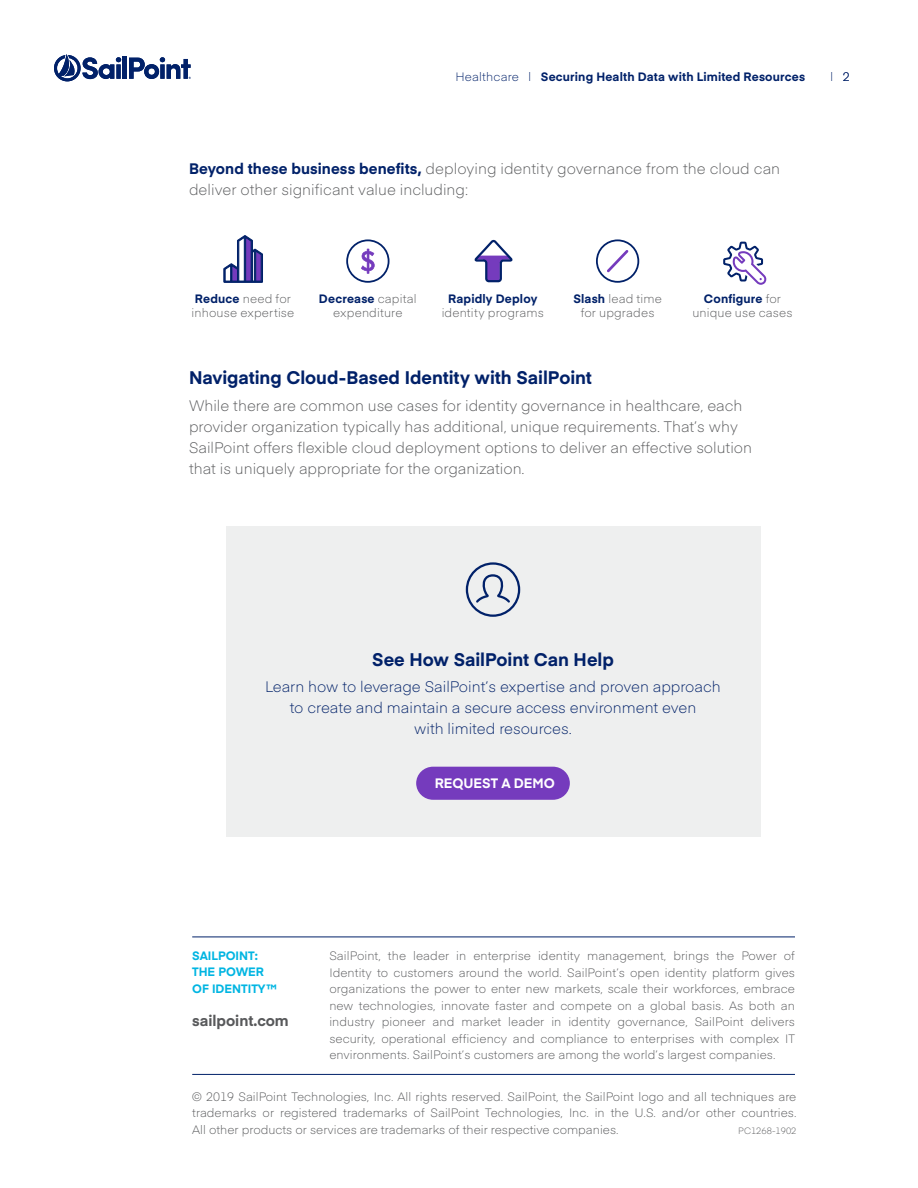
<style>
.page{position:relative;width:918px;height:1188px;background:#fff}
.page>*{position:absolute;margin:0;border:0;box-sizing:border-box;transform-origin:0 0}
.t1{font:700 18px "Eina 01";color:#012169}
.t2{font:300 15px/21px "Eina 01";color:#58595b}
.t3{font:300 15px/21px "Eina 01";color:#012169;text-align:center}
.t4{font:700 15px "Eina 01";color:#58595b}
.t5{font:700 13.5px "Eina 01";color:#fff}
.t6{font:300 12px/16.5px "Eina 01";letter-spacing:.005em;color:#58595b;text-align:center}
.t7{font:700 12px "Eina 01";letter-spacing:.015em;color:#012169}
.t8{font:700 12px/16.2px "Eina 01";color:#00b5e2}
.t9{font:300 12px "Eina 01";color:#012169}
.t10{font:300 9px "Eina 01";color:#58595b}
.s1{font-weight:300}
.s2{font-weight:700;color:#012169}
</style>
<div class="page">
<hr style="left:192px;top:1074px;width:603px;height:1px;background:#012169">
<hr style="left:192px;top:937px;width:603px;height:1px;background:#012169">
<hr style="left:123px;top:57px;width:4px;height:22px;background:#012169">
<svg style="left:129px;top:57px;width:62px;height:22px"></svg>
<svg style="left:54px;top:54px;width:67px;height:27px"></svg>
<div style="left:226px;top:526px;width:534px;height:311px;background:#eeefef"></div>
<div style="left:416px;top:767px;width:154px;height:33px;background:#753bbd;border-radius:17px"></div>
<svg style="left:466px;top:562px;width:54px;height:55px"></svg>
<svg style="left:346px;top:239px;width:44px;height:44px"></svg>
<svg style="left:474px;top:240px;width:39px;height:42px"></svg>
<svg style="left:596px;top:239px;width:43px;height:44px"></svg>
<svg style="left:723px;top:242px;width:44px;height:43px"></svg>
<svg style="left:223px;top:235px;width:40px;height:48px"></svg>
<p class="t7" style="left:455px;top:68px;width:351px"><span class="s1">Healthcare |</span> Securing Health Data with Limited Resources</p>
<p class="t9" style="left:830px;top:68px;width:5px">|</p>
<p class="t9" style="left:843px;top:68px;width:8px">2</p>
<p class="t2" style="left:189px;top:157px;width:593px"><span class="s2">Beyond these business benefits,</span> deploying identity governance from the cloud can deliver other significant value including:</p>
<p class="t6" style="left:192px;top:290px;width:104px;line-height:14.4px;text-align:left"><span class="s2">Reduce</span> need for inhouse expertise</p>
<p class="t6" style="left:319px;top:290px;width:99px;line-height:14.4px"><span class="s2">Decrease</span> capital expenditure</p>
<p class="t7" style="left:448px;top:290px;width:91px">Rapidly Deploy</p>
<p class="t6" style="left:442px;top:304px;width:104px">identity programs</p>
<p class="t6" style="left:573px;top:290px;width:90px;line-height:14.4px"><span class="s2">Slash</span> lead time for upgrades</p>
<p class="t6" style="left:692px;top:290px;width:102px;line-height:14.4px"><span class="s2">Configure</span> for unique use cases</p>
<h1 class="t1" style="left:189px;top:364px;width:404px">Navigating Cloud-Based Identity with SailPoint</h1>
<p class="t2" style="left:189px;top:394px;width:565px">While there are common use cases for identity governance in healthcare, each provider organization typically has additional, unique requirements. That’s why SailPoint offers flexible cloud deployment options to deliver an effective solution that is uniquely appropriate for the organization.</p>
<h1 class="t1" style="left:372px;top:646px;width:243px">See How SailPoint Can Help</h1>
<p class="t3" style="left:265px;top:675px;width:457px">Learn how to leverage SailPoint’s expertise and proven approach to create and maintain a secure access environment even<br>with limited resources.</p>
<p class="t5" style="left:435px;top:774px;width:122px">REQUEST A DEMO</p>
<p class="t8" style="left:192px;top:947px;width:86px">SAILPOINT:<br>THE POWER<br>OF IDENTITY™</p>
<p class="t4" style="left:192px;top:1009px;width:98px">sailpoint.com</p>
<p class="t6" style="left:329px;top:947px;width:467px;text-align:justify">SailPoint, the leader in enterprise identity management, brings the Power of Identity to customers around the world. SailPoint’s open identity platform gives organizations the power to enter new markets, scale their workforces, embrace new technologies, innovate faster and compete on a global basis. As both an industry pioneer and market leader in identity governance, SailPoint delivers security, operational efficiency and compliance to enterprises with complex IT environments. SailPoint’s customers are among the world’s largest companies.</p>
<p class="t6" style="left:192px;top:1088px;width:606px;text-align:justify">© 2019 SailPoint Technologies, Inc. All rights reserved. SailPoint, the SailPoint logo and all techniques are trademarks or registered trademarks of SailPoint Technologies, Inc. in the U.S. and/or other countries.<br>All other products or services are trademarks of their respective companies.</p>
<p class="t10" style="left:738px;top:1124px;width:60px">PC1268-1902</p>
</div>
